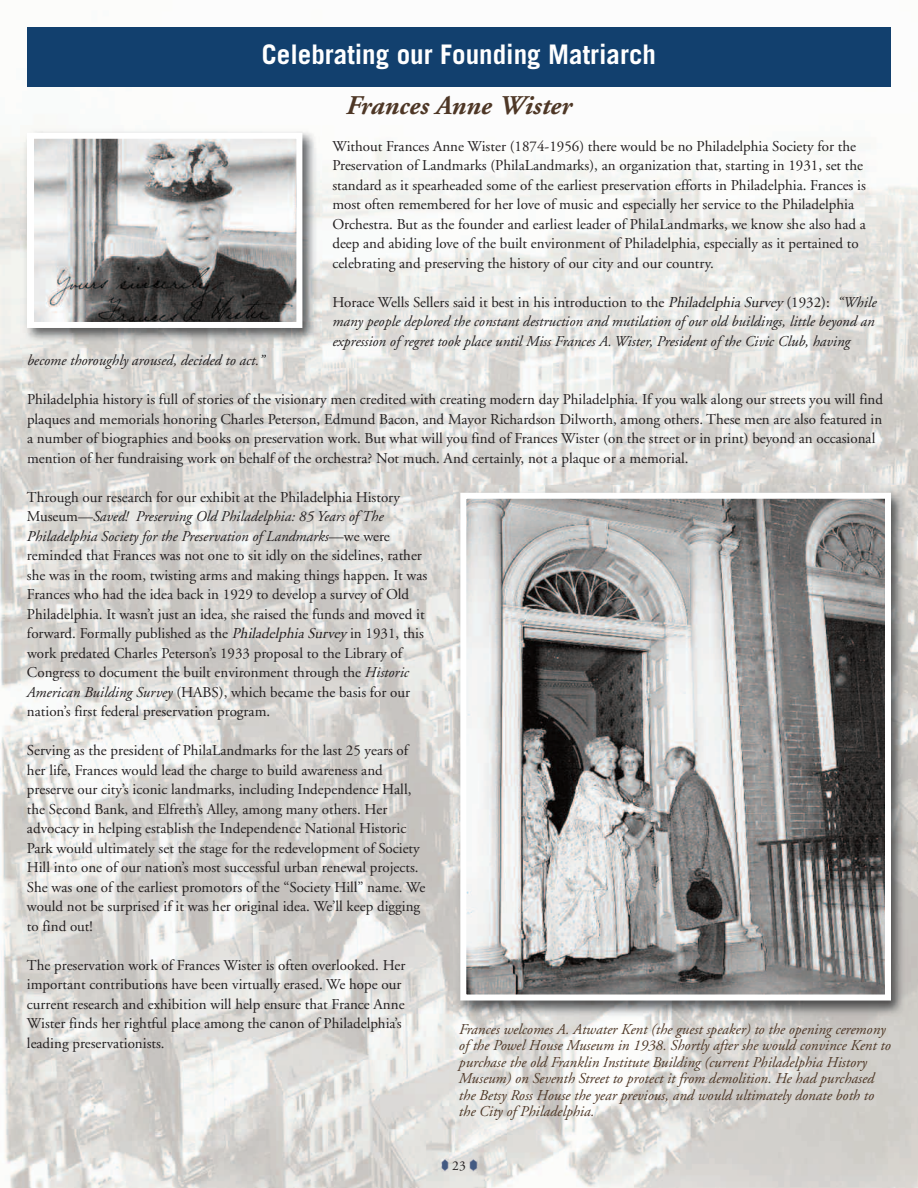
<style>
.page{position:relative;width:918px;height:1188px;background:#fff}
.page>*{position:absolute;margin:0;border:0;box-sizing:border-box;transform-origin:0 0}
.t1{font:700 27px "Trade Gothic";color:#fff}
.t2{font:italic 700 27px "Adobe Garamond";color:#4e3726}
.t3{font:15px/19.5px "Adobe Garamond";color:#231f20}
.t4{font:italic 15px/16.5px "Adobe Garamond";color:#4e3726}
.t5{font:italic 15px/19.5px "Adobe Garamond";color:#231f20}
.t6{font:13.5px "Adobe Garamond";color:#231f20}
.s1{font-style:normal}
.s2{font-style:inherit}
.s3{font-style:italic}
</style>
<div class="page">
<img style="left:0;top:86px;width:918px;height:1102px">
<img style="left:441px;top:1158px;width:8px;height:14px">
<img style="left:470px;top:1158px;width:7px;height:14px">
<div style="left:27px;top:27px;width:864px;height:59px;background:#12406e"></div>
<img style="left:20px;top:126px;width:302px;height:222px">
<img style="left:34px;top:140px;width:261px;height:181px">
<div style="left:27px;top:133px;width:275px;height:195px;border:6px solid #fff"></div>
<img style="left:453px;top:486px;width:458px;height:534px">
<img style="left:467px;top:500px;width:417px;height:494px">
<div style="left:460px;top:493px;width:431px;height:508px;border:6px solid #fff"></div>
<h1 class="t1" style="left:262px;top:44px;width:396px">Celebrating our Founding Matriarch</h1>
<h1 class="t2" style="left:346px;top:95px;width:227px">Frances Anne Wister</h1>
<p class="t3" style="left:332px;top:137px;width:535px">Without Frances Anne Wister (1874-1956) there would be no Philadelphia Society for the Preservation of Landmarks (PhilaLandmarks), an organization that, starting in 1931, set the standard as it spearheaded some of the earliest preservation efforts in Philadelphia. Frances is most often remembered for her love of music and especially her service to the Philadelphia Orchestra. But as the founder and earliest leader of PhilaLandmarks, we know she also had a deep and abiding love of the built environment of Philadelphia, especially as it pertained to celebrating and preserving the history of our city and our country.</p>
<p class="t5" style="left:332px;top:293px;width:546px"><span class="s1">Horace Wells Sellers said it best in his introduction to the</span> <span class="s2">PhiladelphiaSurvey</span> <span class="s1">(1932):</span> “While many people deplored the constant destruction and mutilation of our old buildings, little beyond an expression of regret took place until Miss Frances A. Wister, President of the Civic Club, having</p>
<p class="t5" style="left:27px;top:352px;width:239px">become thoroughly aroused, decided to act.”</p>
<p class="t3" style="left:27px;top:391px;width:858px">Philadelphia history is full of stories of the visionary men credited with creating modern day Philadelphia. If you walk along our streets you will find plaques and memorials honoring Charles Peterson, Edmund Bacon, and Mayor Richardson Dilworth, among others. These men are also featured in a number of biographies and books on preservation work. But what will you find of Frances Wister (on the street or in print) beyond an occasional mention of her fundraising work on behalf of the orchestra? Not much. And certainly, not a plaque or a memorial.</p>
<p class="t3" style="left:27px;top:488px;width:402px">Through our research for our exhibit at the Philadelphia History Museum—<span class="s3">Saved! Preserving Old Philadelphia: 85 Years of The Philadelphia Society for the Preservation of Landmarks</span>—we were reminded that Frances was not one to sit idly on the sidelines, rather she was in the room, twisting arms and making things happen. It was Frances who had the idea back in 1929 to develop a survey of Old Philadelphia. It wasn’t just an idea, she raised the funds and moved it forward. Formally published as the <span class="s3">PhiladelphiaSurvey</span> in 1931, this work predated Charles Peterson’s 1933 proposal to the Library of Congress to document the built environment through the <span class="s3">Historic American Building Survey</span> (HABS), which became the basis for our nation’s first federal preservation program.</p>
<p class="t3" style="left:27px;top:742px;width:400px">Serving as the president of PhilaLandmarks for the last 25 years of her life, Frances would lead the charge to build awareness and preserve our city’s iconic landmarks, including Independence Hall, the Second Bank, and Elfreth’s Alley, among many others. Her advocacy in helping establish the Independence National Historic Park would ultimately set the stage for the redevelopment of Society Hill into one of our nation’s most successful urban renewal projects.<br>She was one of the earliest promotors of the “Society Hill” name. We would not be surprised if it was her original idea. We’ll keep digging to find out!</p>
<p class="t3" style="left:27px;top:956px;width:380px">The preservation work of Frances Wister is often overlooked. Her important contributions have been virtually erased. We hope our current research and exhibition will help ensure that France Anne Wister finds her rightful place among the canon of Philadelphia’s leading preservationists.</p>
<p class="t4" style="left:459px;top:1022px;width:433px">Frances welcomes A. Atwater Kent (the guest speaker) to the opening ceremony of the Powel House Museum in 1938. Shortly after she would convince Kent to purchase the old Franklin Institute Building (current Philadelphia History Museum) on Seventh Street to protect it from demolition. He had purchased the Betsy Ross House the year previous, and would ultimately donate both to the City of Philadelphia.</p>
<p class="t6" style="left:452px;top:1160px;width:15px">23</p>
</div>
